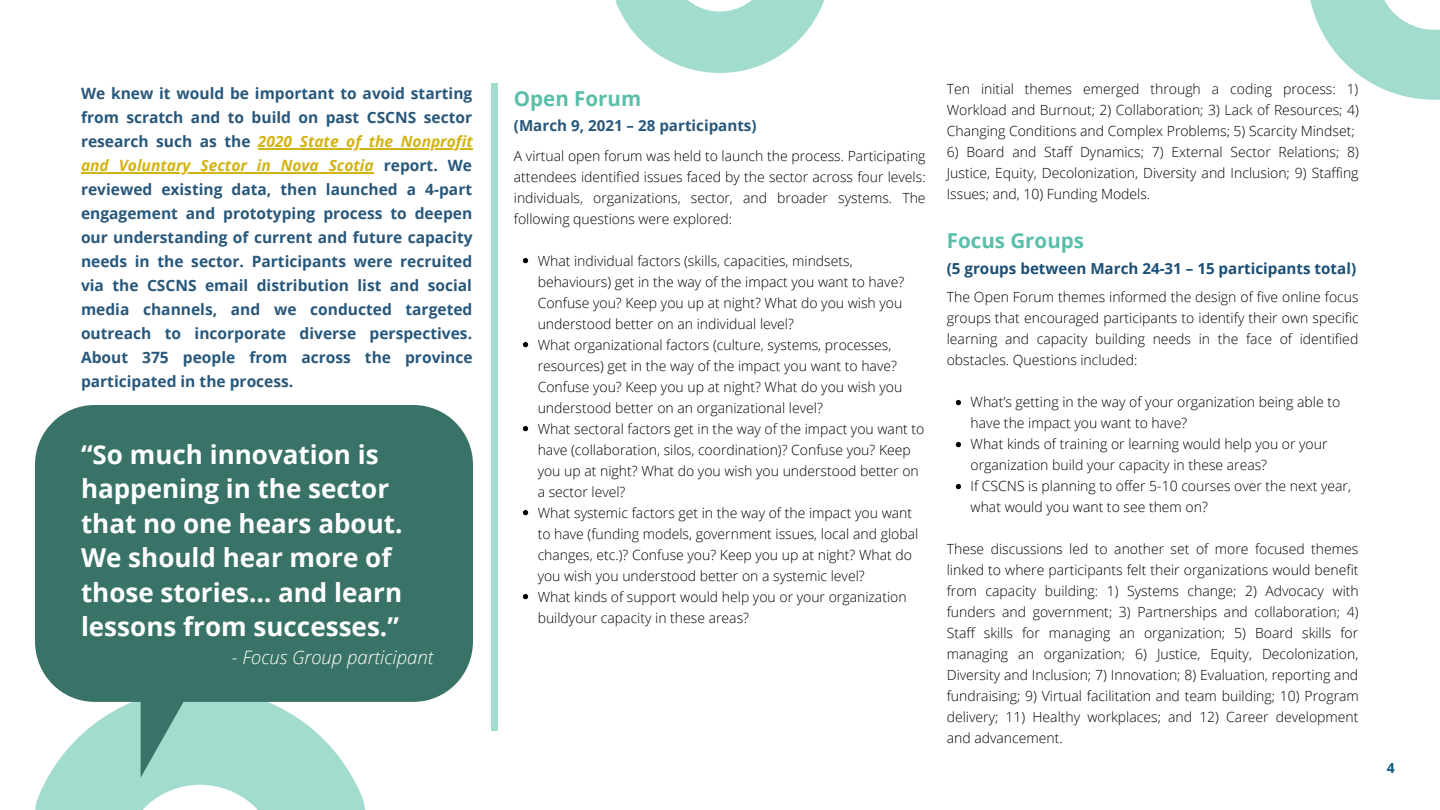
<style>
.page{position:relative;width:1440px;height:810px;background:#fff}
.page>*{position:absolute;margin:0;border:0;box-sizing:border-box;transform-origin:0 0}
.t1{font:700 26px/34.5px "Open Sans";color:#fff}
.t2{font:700 20.6px "Open Sans";color:#5abfaa}
.t3{font:italic 300 18.6px "Open Sans";color:#fff}
.t4{font:700 15.6px/24px "Open Sans";color:#27577b;text-align:justify}
.t5{font:700 15.2px "Open Sans";color:#1b4e74}
.t6{font:700 15.2px "Open Sans";color:#27577b}
.t7{font:300 14px/21px "Open Sans";color:#000;text-align:justify}
.t8{font:700 14px "Open Sans";color:#0d5683}
.s1{font-style:italic;color:#d3b310}
</style>
<div class="page">
<svg style="left:615px;top:0;width:209px;height:73px"></svg>
<svg style="left:35px;top:778px;width:330px;height:32px"></svg>
<svg style="left:1310px;top:0;width:130px;height:100px"></svg>
<div style="left:491px;top:83px;width:7px;height:648px;background:#a2dccf"></div>
<svg style="left:35px;top:405px;width:438px;height:373px;fill:#397266"></svg>
<svg style="left:523px;top:258px;width:5px;height:5px"></svg>
<svg style="left:523px;top:342px;width:5px;height:5px"></svg>
<svg style="left:523px;top:426px;width:5px;height:5px"></svg>
<svg style="left:523px;top:510px;width:5px;height:5px"></svg>
<svg style="left:523px;top:594px;width:5px;height:5px"></svg>
<hr style="left:258px;top:148px;width:215px;height:2px;background:#d3b310">
<hr style="left:81px;top:172px;width:293px;height:2px;background:#d3b310">
<svg style="left:956px;top:400px;width:5px;height:5px"></svg>
<svg style="left:956px;top:442px;width:5px;height:5px"></svg>
<svg style="left:956px;top:484px;width:5px;height:5px"></svg>
<p class="t4" style="left:81px;top:80px;width:393px">We knew it would be important to avoid starting from scratch and to build on past CSCNS sector research such as the <span class="s1">2020 State of the Nonprofit and Voluntary Sector in Nova Scotia</span> report. We reviewed existing data, then launched a 4-part engagement and prototyping process to deepen our understanding of current and future capacity needs in the sector. Participants were recruited via the CSCNS email distribution list and social media channels, and we conducted targeted outreach to incorporate diverse perspectives.<br>About 375 people from across the province participated in the process.</p>
<h1 class="t1" style="left:81px;top:436px;width:323px">“So much innovation is happening in the sector that no one hears about.<br>We should hear more of those stories… and learn lessons from successes.”</h1>
<h3 class="t3" style="left:232px;top:644px;width:203px">- Focus Group participant</h3>
<h2 class="t2" style="left:514px;top:84px;width:129px">Open Forum</h2>
<p class="t6" style="left:514px;top:115px;width:244px">(March 9, 2021 – 28 participants)</p>
<p class="t7" style="left:514px;top:145px;width:413px">A virtual open forum was held to launch the process. Participating attendees identified issues faced by the sector across four levels: individuals, organizations, sector, and broader systems. The following questions were explored:</p>
<p class="t7" style="left:538px;top:250px;width:388px;text-align:left">What individual factors (skills, capacities, mindsets, behaviours) get in the way of the impact you want to have?<br>Confuse you? Keep you up at night? What do you wish you understood better on an individual level?<br>What organizational factors (culture, systems, processes, resources) get in the way of the impact you want to have?<br>Confuse you? Keep you up at night? What do you wish you understood better on an organizational level?<br>What sectoral factors get in the way of the impact you want to have (collaboration, silos, coordination)? Confuse you? Keep you up at night? What do you wish you understood better on a sector level?<br>What systemic factors get in the way of the impact you want to have (funding models, government issues, local and global changes, etc.)? Confuse you? Keep you up at night? What do you wish you understood better on a systemic level?<br>What kinds of support would help you or your organization buildyour capacity in these areas?</p>
<p class="t7" style="left:947px;top:78px;width:414px">Ten initial themes emerged through a coding process: 1)<br>Workload and Burnout; 2) Collaboration; 3) Lack of Resources; 4)<br>Changing Conditions and Complex Problems; 5) Scarcity Mindset;</p>
<p class="t7" style="left:947px;top:141px;width:414px">6) Board and Staff Dynamics; 7) External Sector Relations; 8)<br>Justice, Equity, Decolonization, Diversity and Inclusion; 9) Staffing Issues; and, 10) Funding Models.</p>
<h2 class="t2" style="left:947px;top:226px;width:139px">Focus Groups</h2>
<p class="t5" style="left:947px;top:258px;width:411px">(5 groups between March 24-31 – 15 participants total)</p>
<p class="t7" style="left:947px;top:287px;width:414px">The Open Forum themes informed the design of five online focus groups that encouraged participants to identify their own specific learning and capacity building needs in the face of identified obstacles. Questions included:</p>
<p class="t7" style="left:971px;top:392px;width:382px;text-align:left">What’s getting in the way of your organization being able to have the impact you want to have?<br>What kinds of training or learning would help you or your organization build your capacity in these areas?<br>If CSCNS is planning to offer 5-10 courses over the next year, what would you want to see them on?</p>
<p class="t7" style="left:947px;top:539px;width:414px">These discussions led to another set of more focused themes linked to where participants felt their organizations would benefit from capacity building: 1) Systems change; 2) Advocacy with funders and government; 3) Partnerships and collaboration; 4)<br>Staff skills for managing an organization; 5) Board skills for managing an organization; 6) Justice, Equity, Decolonization, Diversity and Inclusion; 7) Innovation; 8) Evaluation, reporting and fundraising; 9) Virtual facilitation and team building; 10) Program delivery; 11) Healthy workplaces; and 12) Career development and advancement.</p>
<p class="t8" style="left:1387px;top:758px;width:9px">4</p>
</div>
